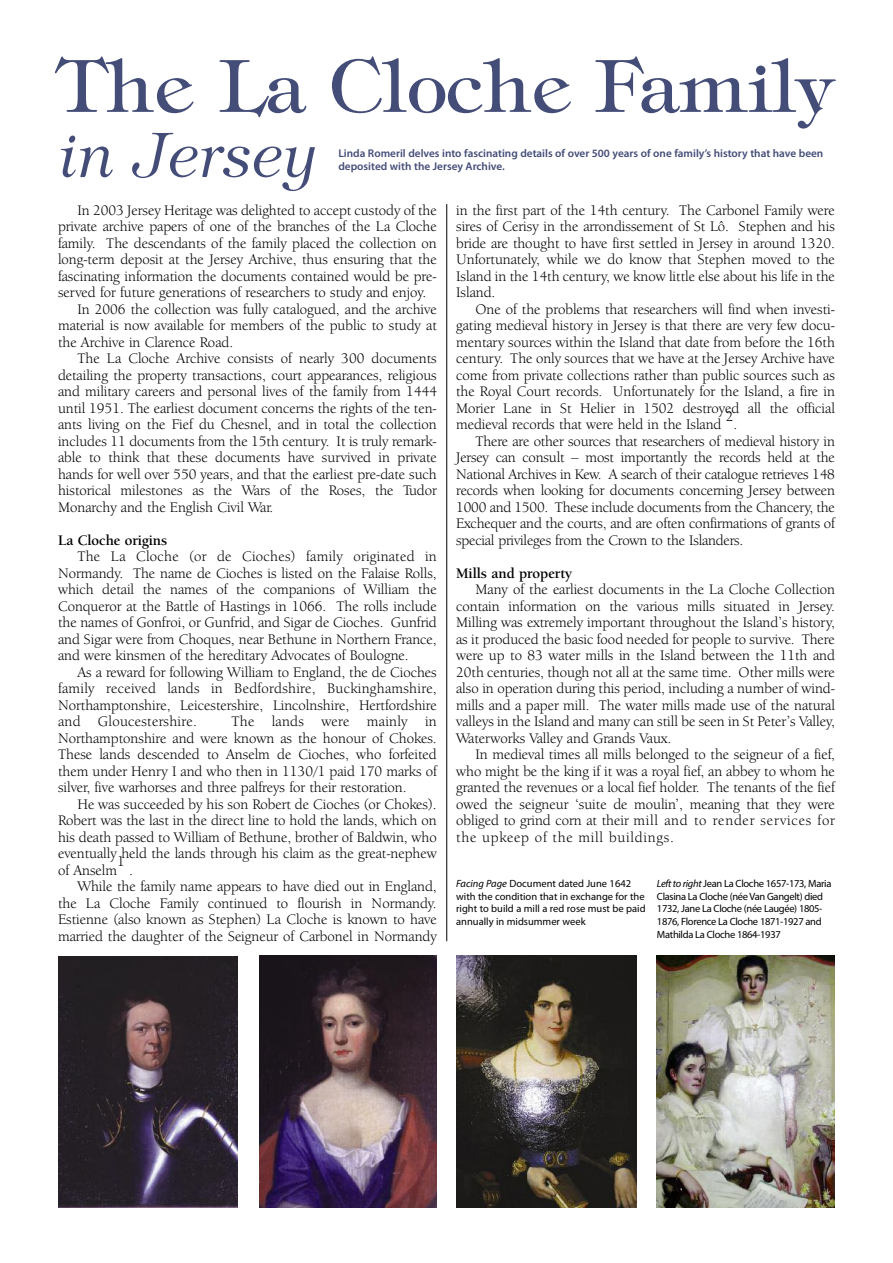
<style>
.page{position:relative;width:893px;height:1263px;background:#fff}
.page>*{position:absolute;margin:0;border:0;box-sizing:border-box;transform-origin:0 0}
.t1{font:72.3px "Tiffany Std";color:#444c78}
.t2{font:italic 300 61.5px "Tiffany Std";color:#444c78}
.t3{font:15px/16.5px "Berkeley Oldstyle IT Cby BT";color:#000;text-align:justify}
.t4{font:700 15px "Berkeley Oldstyle IT Cby BT";color:#000}
.t5{font:600 11.25px/13.5px "Myriad Pro";color:#444c78}
.t6{font:10.5px/12.6px "Myriad Pro";letter-spacing:-.03em;color:#000}
.t7{font:10.5px/12.6px "Myriad Pro";color:#000}
.s1{font-style:italic}
</style>
<div class="page">
<img style="left:58px;top:956px;width:180px;height:252px">
<img style="left:657px;top:956px;width:178px;height:252px">
<img style="left:457px;top:956px;width:180px;height:252px">
<img style="left:259px;top:956px;width:178px;height:252px">
<hr style="left:446px;top:204px;width:1px;height:737px;background:#000">
<h1 class="t1" style="left:58px;top:58px;width:776px">The La Cloche Family</h1>
<h2 class="t2" style="left:58px;top:131px;width:260px">in Jersey</h2>
<p class="t5" style="left:338px;top:147px;width:486px">Linda Romeril delves into fascinating details of over 500 years of one family’s history that have been deposited with the Jersey Archive.</p>
<p class="t3" style="left:77px;top:203px;width:361px">In 2003 Jersey Heritage was delighted to accept custody of the</p>
<p class="t3" style="left:58px;top:220px;width:380px">private archive papers of one of the branches of the La Cloche</p>
<p class="t3" style="left:58px;top:236px;width:380px">family. The descendants of the family placed the collection on</p>
<p class="t3" style="left:58px;top:253px;width:380px">long-term deposit at the Jersey Archive, thus ensuring that the</p>
<p class="t3" style="left:58px;top:269px;width:380px">fascinating information the documents contained would be pre-</p>
<p class="t3" style="left:58px;top:286px;width:370px">served for future generations of researchers to study and enjoy.</p>
<p class="t3" style="left:77px;top:302px;width:361px">In 2006 the collection was fully catalogued, and the archive</p>
<p class="t3" style="left:58px;top:319px;width:380px">material is now available for members of the public to study at</p>
<p class="t3" style="left:58px;top:335px;width:177px">the Archive in Clarence Road.</p>
<p class="t3" style="left:77px;top:352px;width:361px">The La Cloche Archive consists of nearly 300 documents</p>
<p class="t3" style="left:58px;top:368px;width:380px">detailing the property transactions, court appearances, religious</p>
<p class="t3" style="left:58px;top:385px;width:380px">and military careers and personal lives of the family from 1444</p>
<p class="t3" style="left:58px;top:401px;width:380px">until 1951. The earliest document concerns the rights of the ten-</p>
<p class="t3" style="left:58px;top:418px;width:380px">ants living on the Fief du Chesnel, and in total the collection</p>
<p class="t3" style="left:58px;top:434px;width:380px">includes 11 documents from the 15th century. It is truly remark-</p>
<p class="t3" style="left:58px;top:451px;width:380px">able to think that these documents have survived in private</p>
<p class="t3" style="left:58px;top:467px;width:380px">hands for well over 550 years, and that the earliest pre-date such</p>
<p class="t3" style="left:58px;top:484px;width:380px">historical milestones as the Wars of the Roses, the Tudor</p>
<p class="t3" style="left:58px;top:500px;width:217px">Monarchy and the English Civil War.</p>
<p class="t4" style="left:58px;top:534px;width:111px">La Cloche origins</p>
<p class="t3" style="left:58px;top:550px;width:380px;text-indent:19px">The La Cloche (or de Cioches) family originated in Normandy. The name de Cioches is listed on the Falaise Rolls, which detail the names of the companions of William the Conqueror at the Battle of Hastings in 1066. The rolls include the names of Gonfroi, or Gunfrid, and Sigar de Cioches. Gunfrid and Sigar were from Choques, near Bethune in Northern France, and were kinsmen of the hereditary Advocates of Boulogne.</p>
<p class="t3" style="left:58px;top:665px;width:380px;text-indent:19px">As a reward for following William to England, the de Cioches family received lands in Bedfordshire, Buckinghamshire, Northamptonshire, Leicestershire, Lincolnshire, Hertfordshire and Gloucestershire.</p>
<p class="t3" style="left:58px;top:715px;width:380px;text-indent:173px">The lands were mainly in Northamptonshire and were known as the honour of Chokes.<br>These lands descended to Anselm de Cioches, who forfeited them under Henry I and who then in 1130/1 paid 170 marks of silver, five warhorses and three palfreys for their restoration.</p>
<p class="t3" style="left:58px;top:797px;width:380px;text-indent:19px">He was succeeded by his son Robert de Cioches (or Chokes).<br>Robert was the last in the direct line to hold the lands, which on his death passed to William of Bethune, brother of Baldwin, who eventually held the lands through his claim as the great-nephew of Anselm</p>
<p class="t3" style="left:117px;top:854px;width:9px">1</p>
<p class="t3" style="left:129px;top:863px;width:5px">.</p>
<p class="t3" style="left:77px;top:880px;width:361px">While the family name appears to have died out in England,</p>
<p class="t3" style="left:58px;top:896px;width:380px">the La Cloche Family continued to flourish in Normandy.</p>
<p class="t3" style="left:58px;top:913px;width:380px">Estienne (also known as Stephen) La Cloche is known to have</p>
<p class="t3" style="left:58px;top:929px;width:380px">married the daughter of the Seigneur of Carbonel in Normandy</p>
<p class="t3" style="left:456px;top:203px;width:380px">in the first part of the 14th century. The Carbonel Family were sires of Cerisy in the arrondissement of St Lô. Stephen and his bride are thought to have first settled in Jersey in around 1320.<br>Unfortunately, while we do know that Stephen moved to the Island in the 14th century, we know little else about his life in the Island.</p>
<p class="t3" style="left:456px;top:302px;width:380px;text-indent:19px">One of the problems that researchers will find when investi&shy;gating medieval history in Jersey is that there are very few docu&shy;mentary sources within the Island that date from before the 16th century. The only sources that we have at the Jersey Archive have come from private collections rather than public sources such as the Royal Court records. Unfortunately for the Island, a fire in Morier Lane in St Helier in 1502 destroyed all the official medieval records that were held in the Island</p>
<p class="t3" style="left:726px;top:409px;width:9px">2</p>
<p class="t3" style="left:733px;top:418px;width:5px">.</p>
<p class="t3" style="left:475px;top:434px;width:361px">There are other sources that researchers of medieval history in</p>
<p class="t3" style="left:456px;top:451px;width:380px">Jersey can consult – most importantly the records held at the</p>
<p class="t3" style="left:456px;top:467px;width:380px">National Archives in Kew. A search of their catalogue retrieves 148</p>
<p class="t3" style="left:456px;top:484px;width:380px">records when looking for documents concerning Jersey between</p>
<p class="t3" style="left:456px;top:500px;width:380px">1000 and 1500. These include documents from the Chancery, the</p>
<p class="t3" style="left:456px;top:517px;width:380px">Exchequer and the courts, and are often confirmations of grants of</p>
<p class="t3" style="left:456px;top:533px;width:289px">special privileges from the Crown to the Islanders.</p>
<p class="t4" style="left:456px;top:567px;width:117px">Mills and property</p>
<p class="t3" style="left:456px;top:583px;width:380px;text-indent:19px">Many of the earliest documents in the La Cloche Collection contain information on the various mills situated in Jersey.<br>Milling was extremely important throughout the Island’s history, as it produced the basic food needed for people to survive. There were up to 83 water mills in the Island between the 11th and 20th centuries, though not all at the same time. Other mills were also in operation during this period, including a number of wind&shy;mills and a paper mill. The water mills made use of the natural valleys in the Island and many can still be seen in St Peter’s Valley, Waterworks Valley and Grands Vaux.</p>
<p class="t3" style="left:456px;top:748px;width:380px;text-indent:19px">In medieval times all mills belonged to the seigneur of a fief, who might be the king if it was a royal fief, an abbey to whom he granted the revenues or a local fief holder. The tenants of the fief owed the seigneur ‘suite de moulin’, meaning that they were obliged to grind corn at their mill and to render services for the upkeep of the mill buildings.</p>
<p class="t7" style="left:456px;top:878px;width:191px"><span class="s1">Facing Page</span> Document dated June 1642 with the condition that in exchange for the right to build a mill a red rose must be paid annually in midsummer week</p>
<p class="t6" style="left:657px;top:878px;width:176px"><span class="s1">Left to right</span> Jean La Cloche 1657-173, Maria Clasina La Cloche (née Van Gangelt) died 1732, Jane La Cloche (née Laugée) 1805- 1876, Florence La Cloche 1871-1927 and Mathilda La Cloche 1864-1937</p>
</div>
